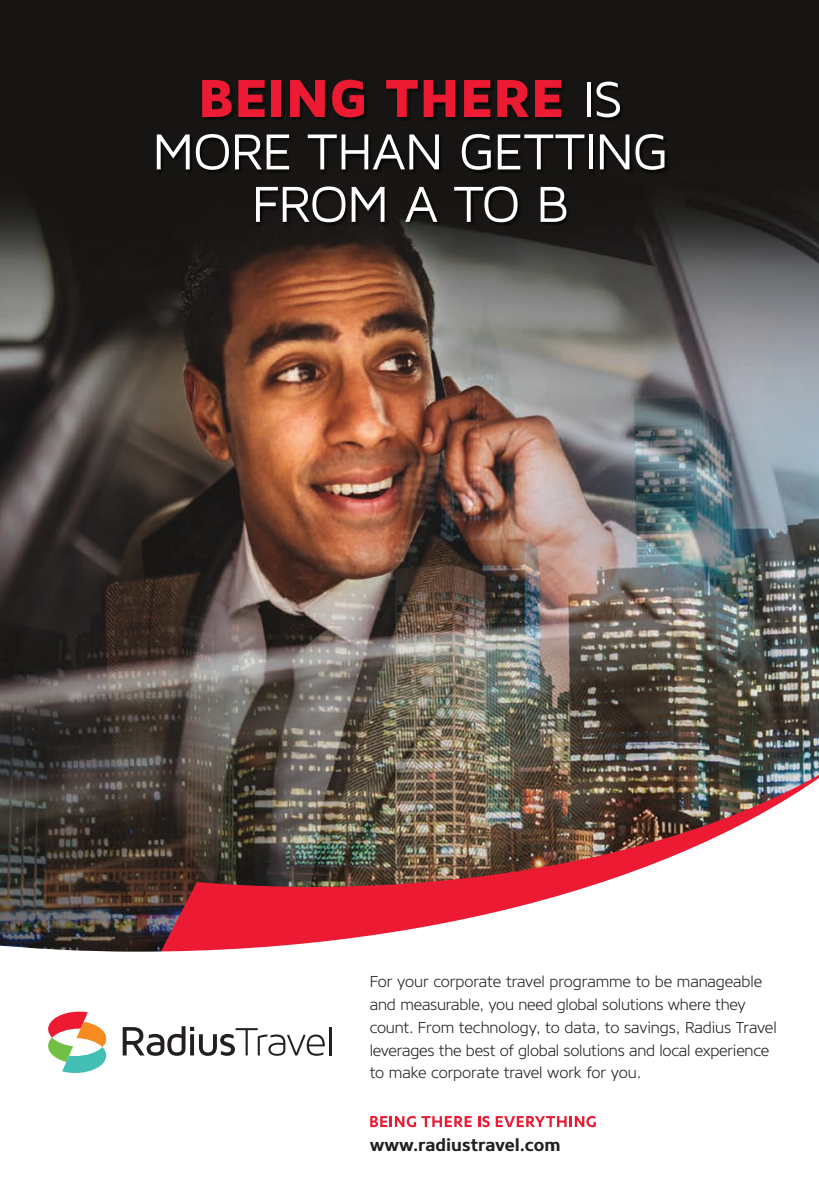
<style>
.page{position:relative;width:819px;height:1191px;background:#fff}
.page>*{position:absolute;margin:0;border:0;box-sizing:border-box;transform-origin:0 0}
.t1{font:900 55.48px "Maven Pro";letter-spacing:-.02em;color:#ed1a33}
.t2{font:52.32px/52.5px "Maven Pro";letter-spacing:-.03em;color:#fff;text-align:center}
.t3{font:700 17.5px "Core Sans N65";color:#231f20}
.t4{font:300 15.75px/22.8px "Core Sans N35";letter-spacing:-.015em;color:#231f20}
.s1{font-weight:400;font-size:52.32px;color:#fff}
</style>
<div class="page">
<img style="left:0;top:0;width:819px;height:740px">
<img style="left:57px;top:727px;width:762px;height:13px">
<img style="left:0;top:740px;width:819px;height:388px">
<img style="left:156px;top:79px;width:513px;height:148px">
<svg style="left:123px;top:1026px;width:202px;height:29px"></svg>
<hr style="left:329px;top:1027px;width:3px;height:28px;background:#231f20">
<svg style="left:48px;top:1011px;width:58px;height:62px"></svg>
<svg style="left:370px;top:1115px;width:101px;height:12px"></svg>
<svg style="left:478px;top:1115px;width:11px;height:12px"></svg>
<svg style="left:495px;top:1115px;width:100px;height:12px"></svg>
<h1 class="t1" style="left:197px;top:68px;width:427px">BEING THERE <span class="s1">IS</span></h1>
<h2 class="t2" style="left:152px;top:126px;width:517px">MORE THAN GETTING<br>FROM A TO B</h2>
<p class="t4" style="left:369px;top:970px;width:408px">For your corporate travel programme to be manageable and measurable, you need global solutions where they count. From technology, to data, to savings, Radius Travel leverages the best of global solutions and local experience to make corporate travel work for you.</p>
<p class="t3" style="left:369px;top:1133px;width:192px">www.radiustravel.com</p>
</div>
